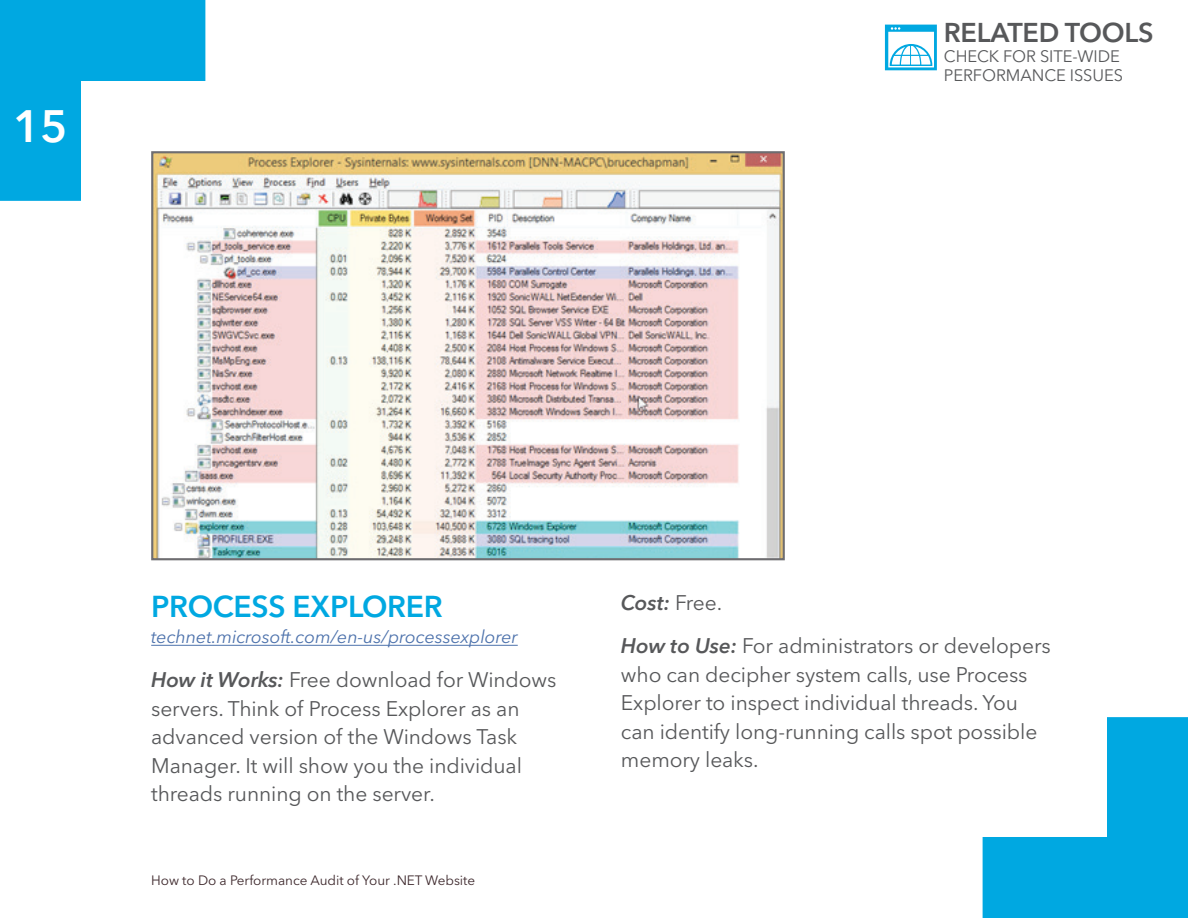
<style>
.page{position:relative;width:1188px;height:918px;background:#fff}
.page>*{position:absolute;margin:0;border:0;box-sizing:border-box;transform-origin:0 0}
.t1{font:600 45px "Avenir Next LT Pro";color:#fff}
.t2{font:600 30px "Avenir Next LT Pro";letter-spacing:-.01em;color:#00a8e1}
.t3{font:600 27px "Avenir Next LT Pro";letter-spacing:-.01em;color:#57585a}
.t4{font:21px/28.5px "Avenir Next LT Pro";letter-spacing:-.005em;color:#57585a}
.t5{font:italic 18px "Avenir Next LT Pro";letter-spacing:-.005em;color:#4d72ac}
.t6{font:16.5px/19.5px "Avenir Next LT Pro";letter-spacing:-.005em;color:#57585a}
.t7{font:13.5px "Avenir Next LT Pro";letter-spacing:-.005em;color:#3e292d}
.s1{font-weight:600;font-style:italic}
</style>
<div class="page">
<svg style="left:0;top:0;width:205px;height:201px"></svg>
<svg style="left:983px;top:717px;width:205px;height:201px"></svg>
<img style="left:154px;top:154px;width:628px;height:403px">
<div style="left:151px;top:151px;width:634px;height:409px;border:2px solid #6e6d70"></div>
<hr style="left:151px;top:645px;width:367px;height:1px;background:#4d72ac">
<svg style="left:885px;top:25px;width:52px;height:45px"></svg>
<h1 class="t1" style="left:13px;top:99px;width:56px">15</h1>
<p class="t3" style="left:944px;top:16px;width:211px">RELATED TOOLS</p>
<p class="t6" style="left:944px;top:46px;width:181px">CHECK FOR SITE-WIDE<br>PERFORMANCE ISSUES</p>
<h2 class="t2" style="left:151px;top:588px;width:293px">PROCESS EXPLORER</h2>
<p class="t5" style="left:151px;top:626px;width:368px">technet.microsoft.com/en-us/processexplorer</p>
<p class="t4" style="left:151px;top:665px;width:407px"><span class="s1">How it Works:</span> Free download for Windows servers. Think of Process Explorer as an advanced version of the Windows Task Manager. It will show you the individual threads running on the server.</p>
<p class="t7" style="left:151px;top:872px;width:326px">How to Do a Performance Audit of Your .NET Website</p>
<p class="t4" style="left:621px;top:581px;width:431px;line-height:43.7px"><span class="s1">Cost:</span> Free.<br><span class="s1">How to Use:</span> For administrators or developers</p>
<p class="t4" style="left:621px;top:660px;width:418px">who can decipher system calls, use Process Explorer to inspect individual threads. You can identify long-running calls spot possible memory leaks.</p>
</div>
